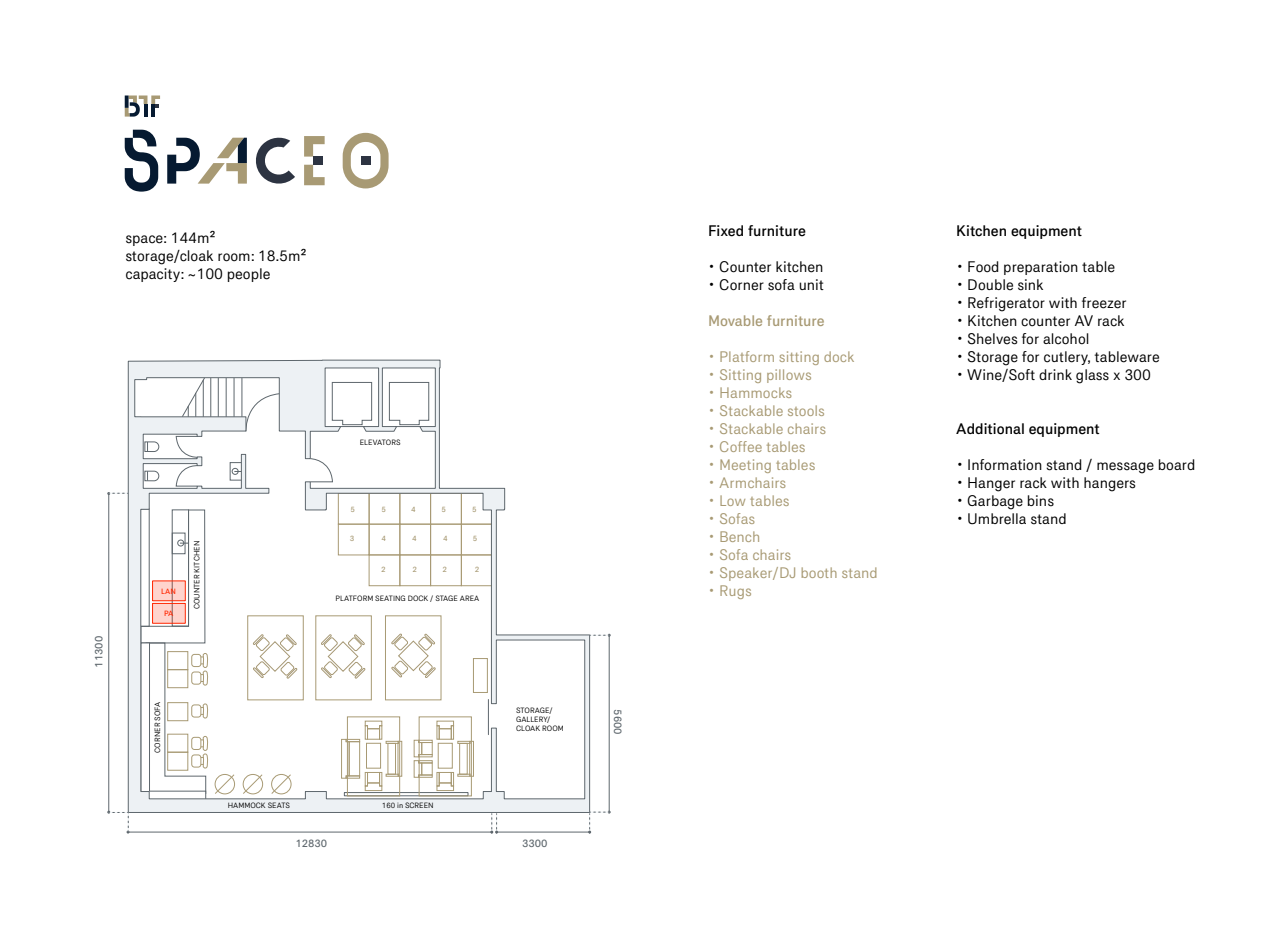
<style>
.page{position:relative;width:1285px;height:936px;background:#fff}
.page>*{position:absolute;margin:0;border:0;box-sizing:border-box;transform-origin:0 0}
.t1{font:15px/18px "Flaco";color:#000}
.t2{font:15px/18px "Flaco";color:#a89a74}
.t3{font:500 15px "Flaco";color:#000}
.t4{font:500 15px "Flaco";color:#a89a74}
.t5{font:500 10.5px "Flaco";color:#5e676d}
.t6{font:7.5px/9px "Flaco";color:#000}
.t7{font:500 7.5px "Flaco";color:#a89a74}
.t8{font:500 7.5px "Flaco";color:#ff2600}
.s1{font-family:"Koz Go Pr 6 N"}
</style>
<div class="page">
<svg style="left:304px;top:136px;width:20px;height:21px"></svg>
<svg style="left:304px;top:165px;width:20px;height:20px"></svg>
<svg style="left:342px;top:133px;width:46px;height:55px"></svg>
<div style="left:313px;top:157px;width:9px;height:8px;background:#2d3442"></div>
<div style="left:361px;top:157px;width:9px;height:8px;background:#2d3442"></div>
<svg style="left:256px;top:137px;width:39px;height:47px"></svg>
<svg style="left:125px;top:95px;width:35px;height:22px"></svg>
<svg style="left:125px;top:130px;width:33px;height:62px"></svg>
<svg style="left:167px;top:138px;width:80px;height:46px"></svg>
<svg style="left:127px;top:359px;width:463px;height:454px"></svg>
<hr style="left:488px;top:699px;width:1px;height:35px;background:#5e676d">
<svg style="left:344px;top:792px;width:124px;height:4px"></svg>
<svg style="left:232px;top:468px;width:9px;height:6px"></svg>
<svg style="left:140px;top:509px;width:95px;height:292px"></svg>
<hr style="left:129px;top:831px;width:362px;height:1px;background:#5e676d">
<hr style="left:108px;top:493px;width:1px;height:319px;background:#5e676d">
<svg style="left:107px;top:492px;width:21px;height:3px"></svg>
<hr style="left:608px;top:635px;width:1px;height:177px;background:#5e676d">
<svg style="left:589px;top:633px;width:21px;height:3px"></svg>
<svg style="left:107px;top:810px;width:22px;height:23px"></svg>
<hr style="left:497px;top:831px;width:93px;height:1px;background:#5e676d">
<svg style="left:490px;top:813px;width:8px;height:20px"></svg>
<svg style="left:588px;top:810px;width:22px;height:23px"></svg>
<div style="left:365px;top:725px;width:3px;height:14px;border:1px solid #a89a74"></div>
<div style="left:379px;top:725px;width:3px;height:14px;border:1px solid #a89a74"></div>
<svg style="left:364px;top:720px;width:18px;height:9px"></svg>
<div style="left:367px;top:728px;width:13px;height:11px;border:1px solid #a89a74"></div>
<div style="left:347px;top:716px;width:53px;height:80px;border:1px solid #a89a74"></div>
<div style="left:346px;top:739px;width:14px;height:3px;border:1px solid #a89a74"></div>
<div style="left:346px;top:775px;width:14px;height:3px;border:1px solid #a89a74"></div>
<svg style="left:341px;top:738px;width:9px;height:40px"></svg>
<div style="left:349px;top:741px;width:11px;height:35px;border:1px solid #a89a74"></div>
<svg style="left:364px;top:740px;width:38px;height:51px"></svg>
<div style="left:387px;top:743px;width:9px;height:31px;border:1px solid #a89a74"></div>
<div style="left:451px;top:725px;width:3px;height:14px;border:1px solid #a89a74"></div>
<svg style="left:436px;top:720px;width:18px;height:9px"></svg>
<div style="left:439px;top:728px;width:12px;height:11px;border:1px solid #a89a74"></div>
<div style="left:418px;top:716px;width:53px;height:80px;border:1px solid #a89a74"></div>
<svg style="left:436px;top:740px;width:38px;height:51px"></svg>
<div style="left:459px;top:743px;width:8px;height:31px;border:1px solid #a89a74"></div>
<div style="left:418px;top:754px;width:14px;height:3px;border:1px solid #a89a74"></div>
<div style="left:418px;top:739px;width:14px;height:3px;border:1px solid #a89a74"></div>
<div style="left:421px;top:742px;width:11px;height:13px;border:1px solid #a89a74"></div>
<div style="left:418px;top:774px;width:14px;height:3px;border:1px solid #a89a74"></div>
<div style="left:418px;top:760px;width:14px;height:3px;border:1px solid #a89a74"></div>
<svg style="left:413px;top:739px;width:9px;height:39px"></svg>
<div style="left:421px;top:762px;width:11px;height:13px;border:1px solid #a89a74"></div>
<svg style="left:154px;top:605px;width:30px;height:16px"></svg>
<svg style="left:154px;top:582px;width:30px;height:17px"></svg>
<div style="left:152px;top:603px;width:34px;height:20px;border:1px solid #ff2600"></div>
<div style="left:152px;top:580px;width:34px;height:21px;border:1px solid #ff2600"></div>
<p class="t1" style="left:125px;top:229px;width:183px">space: 144m² storage/cloak room: 18.5m² capacity: ~100 people</p>
<p class="t5" style="left:93px;top:667px;width:33px;rotate:-90deg">11300</p>
<p class="t8" style="left:161px;top:586px;width:16px">LAN</p>
<p class="t8" style="left:164px;top:609px;width:11px">PA</p>
<p class="t6" style="left:192px;top:609px;width:70px;rotate:-90deg">COUNTER KITCHEN</p>
<p class="t6" style="left:360px;top:438px;width:42px">ELEVATORS</p>
<p class="t7" style="left:350px;top:504px;width:6px">5</p>
<p class="t7" style="left:349px;top:534px;width:6px">3</p>
<p class="t7" style="left:381px;top:534px;width:6px">4</p>
<p class="t7" style="left:381px;top:565px;width:6px">2</p>
<p class="t7" style="left:412px;top:565px;width:6px">2</p>
<p class="t7" style="left:442px;top:565px;width:6px">2</p>
<p class="t7" style="left:474px;top:565px;width:6px">2</p>
<p class="t7" style="left:381px;top:504px;width:6px">5</p>
<p class="t7" style="left:411px;top:504px;width:6px">4</p>
<p class="t7" style="left:441px;top:504px;width:6px">5</p>
<p class="t7" style="left:472px;top:504px;width:6px">5</p>
<p class="t7" style="left:412px;top:534px;width:6px">4</p>
<p class="t7" style="left:443px;top:534px;width:6px">4</p>
<p class="t7" style="left:473px;top:534px;width:6px">5</p>
<p class="t6" style="left:335px;top:594px;width:145px">PLATFORM SEATING DOCK / STAGE AREA</p>
<p class="t6" style="left:153px;top:752px;width:52px;rotate:-90deg">CORNER SOFA</p>
<p class="t6" style="left:228px;top:801px;width:64px">HAMMOCK SEATS</p>
<p class="t6" style="left:382px;top:801px;width:53px">160 in SCREEN</p>
<p class="t6" style="left:516px;top:706px;width:49px">STORAGE/<br>GALLERY/<br>CLOAK ROOM</p>
<p class="t5" style="left:295px;top:836px;width:33px">12830</p>
<p class="t5" style="left:522px;top:836px;width:27px">3300</p>
<p class="t5" style="left:624px;top:709px;width:27px;rotate:90deg">5600</p>
<p class="t3" style="left:708px;top:222px;width:99px">Fixed furniture</p>
<p class="t1" style="left:704px;top:258px;width:121px"><span class="s1">・</span> Counter kitchen<span class="s1">・</span> Corner sofa unit</p>
<p class="t4" style="left:708px;top:312px;width:118px">Movable furniture</p>
<p class="t2" style="left:704px;top:348px;width:175px"><span class="s1">・</span> Platform sitting dock<br><span class="s1">・</span> Sitting pillows<br><span class="s1">・</span> Hammocks<br><span class="s1">・</span> Stackable stools<br><span class="s1">・</span> Stackable chairs<br><span class="s1">・</span> Coffee tables<br><span class="s1">・</span> Meeting tables<br><span class="s1">・</span> Armchairs<br><span class="s1">・</span> Low tables<br><span class="s1">・</span> Sofas<br><span class="s1">・</span> Bench<br><span class="s1">・</span> Sofa chairs<br><span class="s1">・</span> Speaker/DJ booth stand<span class="s1">・</span> Rugs</p>
<p class="t3" style="left:956px;top:222px;width:127px">Kitchen equipment</p>
<p class="t1" style="left:952px;top:258px;width:208px"><span class="s1">・</span> Food preparation table<br><span class="s1">・</span> Double sink<br><span class="s1">・</span> Refrigerator with freezer<br><span class="s1">・</span> Kitchen counter AV rack<br><span class="s1">・</span> Shelves for alcohol<br><span class="s1">・</span> Storage for cutlery, tableware<span class="s1">・</span> Wine/Soft drink glass x 300</p>
<p class="t3" style="left:956px;top:420px;width:145px">Additional equipment</p>
<p class="t1" style="left:952px;top:456px;width:244px"><span class="s1">・</span> Information stand / message board<span class="s1">・</span> Hanger rack with hangers<br><span class="s1">・</span> Garbage bins<br><span class="s1">・</span> Umbrella stand</p>
</div>
